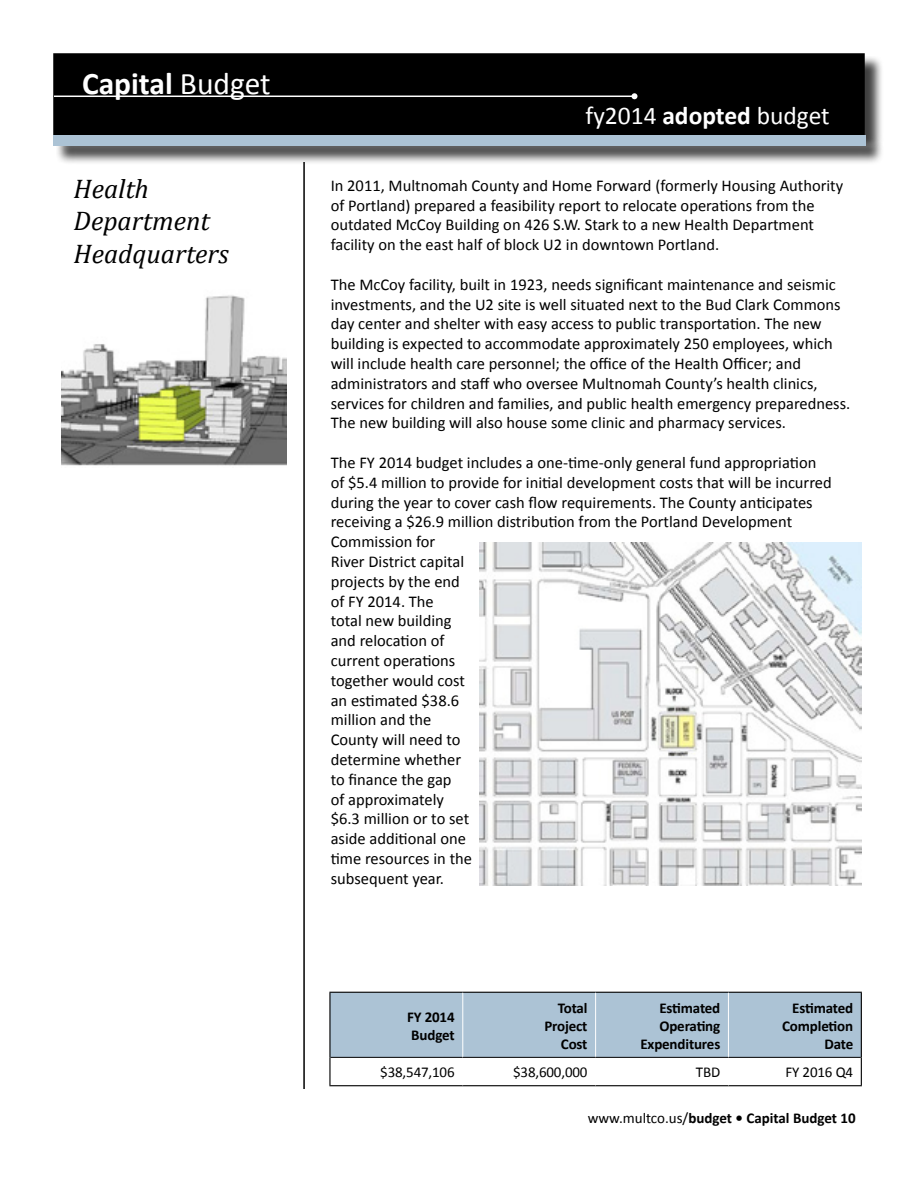
<style>
.page{position:relative;width:918px;height:1188px;background:#fff}
.page>*{position:absolute;margin:0;border:0;box-sizing:border-box;transform-origin:0 0}
.t1{font:700 31.5px "Calibri";color:#fff}
.Headers_for_TOC_-_Le{font:italic 27px/32.4px "Cambria";color:#000}
.t2{font:25.5px "Calibri";color:#fff}
.t3{font:16.5px/19.8px "Calibri";color:#000}
.t4{font:700 15px/18px "Calibri";letter-spacing:-.01em;color:#000;text-align:right}
.t5{font:15px "Calibri";letter-spacing:-.01em;color:#000}
.s1{font-weight:400}
.s2{font-weight:700}
</style>
<div class="page">
<hr style="left:303px;top:162px;width:2px;height:927px;background:#000">
<div style="left:54px;top:54px;width:810px;height:80px;background:#000"></div>
<div style="left:53px;top:53px;width:812px;height:82px;border:2px solid #000"></div>
<hr style="left:54px;top:96px;width:580px;height:1px;background:#fff">
<svg style="left:632px;top:93px;width:6px;height:6px"></svg>
<div style="left:56px;top:138px;width:828px;height:27px;background:#000;opacity:.75"></div>
<div style="left:53px;top:135px;width:812px;height:10px;background:#acc3d5"></div>
<hr style="left:329px;top:992px;width:134px;height:1px;background:#000">
<hr style="left:329px;top:993px;width:2px;height:64px;background:#000">
<hr style="left:329px;top:1057px;width:2px;height:28px;background:#000">
<hr style="left:329px;top:1085px;width:134px;height:1px;background:#000">
<hr style="left:728px;top:1085px;width:134px;height:1px;background:#000">
<hr style="left:463px;top:1085px;width:133px;height:1px;background:#000">
<hr style="left:596px;top:1085px;width:132px;height:1px;background:#000">
<svg style="left:330px;top:992px;width:532px;height:93px"></svg>
<hr style="left:463px;top:1057px;width:133px;height:1px;background:#000">
<hr style="left:596px;top:1057px;width:132px;height:1px;background:#000">
<img style="left:480px;top:542px;width:382px;height:344px">
<img style="left:62px;top:295px;width:224px;height:171px">
<h1 class="t1" style="left:82px;top:64px;width:190px">Capital <span class="s1">Budget</span></h1>
<p class="Headers_for_TOC_-_Le" style="left:74px;top:172px;width:157px">Health<br>Department<br>Headquarters</p>
<h3 class="t2" style="left:585px;top:100px;width:246px">fy2014 <span class="s2">adopted</span> budget</h3>
<p class="t3" style="left:331px;top:175px;width:514px">In 2011, Multnomah County and Home Forward (formerly Housing Authority of Portland) prepared a feasibility report to relocate operations from the outdated McCoy Building on 426 S.W. Stark to a new Health Department facility on the east half of block U2 in downtown Portland.</p>
<p class="t3" style="left:331px;top:274px;width:521px">The McCoy facility, built in 1923, needs significant maintenance and seismic investments, and the U2 site is well situated next to the Bud Clark Commons day center and shelter with easy access to public transportation. The new building is expected to accommodate approximately 250 employees, which will include health care personnel; the office of the Health Officer; and administrators and staff who oversee Multnomah County’s health clinics, services for children and families, and public health emergency preparedness.<br>The new building will also house some clinic and pharmacy services.</p>
<p class="t3" style="left:331px;top:452px;width:503px">The FY 2014 budget includes a one-time-only general fund appropriation of $5.4 million to provide for initial development costs that will be incurred during the year to cover cash flow requirements. The County anticipates receiving a $26.9 million distribution from the Portland Development<br>Commission for<br>River District capital<br>projects by the end<br>of FY 2014. The<br>total new building<br>and relocation of<br>current operations<br>together would cost<br>an estimated $38.6<br>million and the<br>County will need to<br>determine whether<br>to finance the gap<br>of approximately<br>$6.3 million or to set<br>aside additional one<br>time resources in the<br>subsequent year.</p>
<p class="t4" style="left:407px;top:1007px;width:49px">FY 2014</p>
<p class="t4" style="left:411px;top:1025px;width:45px">Budget</p>
<p class="t4" style="left:558px;top:998px;width:31px">Total</p>
<p class="t4" style="left:544px;top:1016px;width:45px">Project</p>
<p class="t4" style="left:561px;top:1034px;width:28px">Cost</p>
<p class="t4" style="left:640px;top:998px;width:81px">Estimated<br>Operating<br>Expenditures</p>
<p class="t4" style="left:782px;top:998px;width:73px">Estimated<br>Completion</p>
<p class="t4" style="left:824px;top:1034px;width:30px">Date</p>
<p class="t5" style="left:380px;top:1063px;width:76px">$38,547,106</p>
<p class="t5" style="left:513px;top:1063px;width:76px">$38,600,000</p>
<p class="t5" style="left:696px;top:1063px;width:26px">TBD</p>
<p class="t5" style="left:785px;top:1063px;width:69px">FY 2016 Q4</p>
<p class="t4" style="left:588px;top:1108px;width:270px"><span class="s1">www.multco.us/</span>budget • Capital Budget 10</p>
</div>
